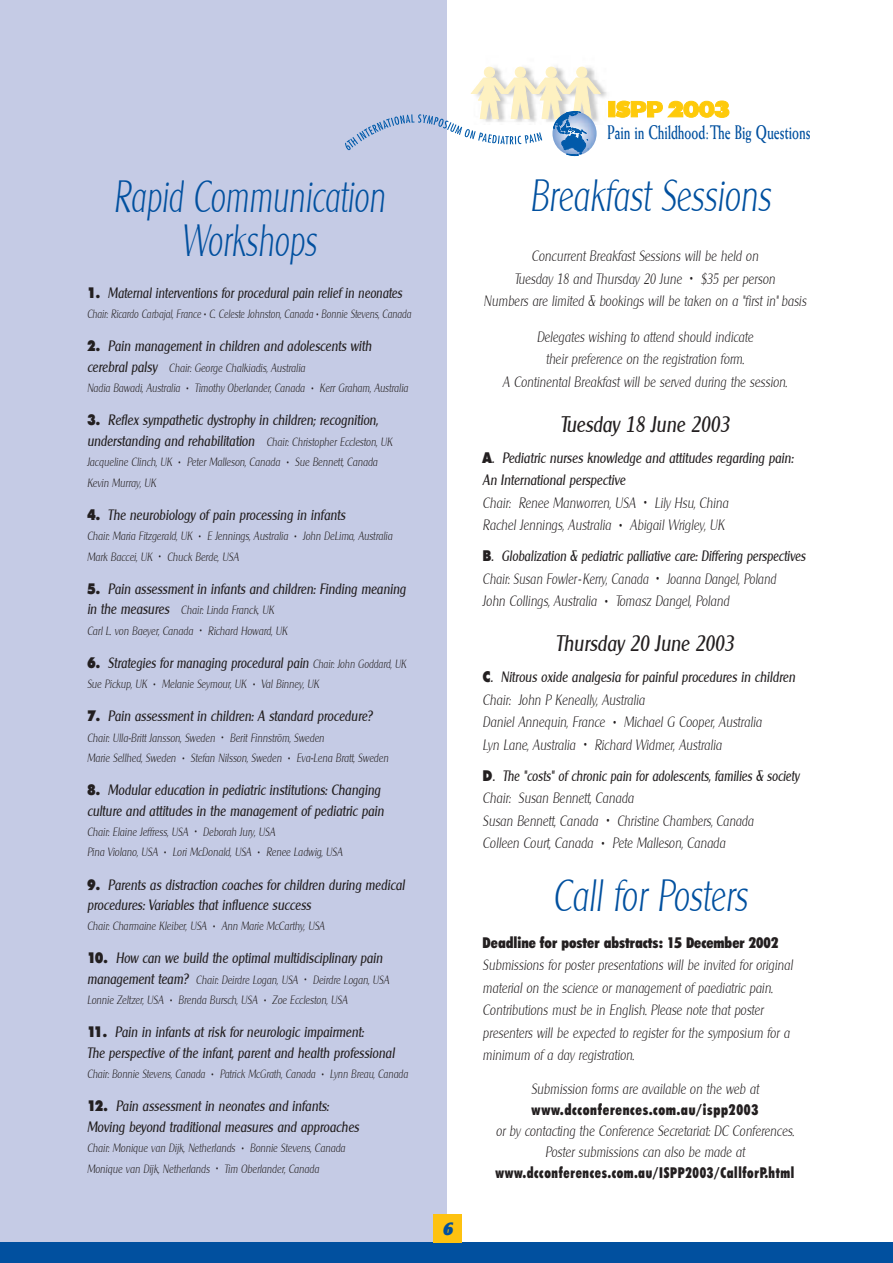
<style>
.page{position:relative;width:893px;height:1263px;background:#fff}
.page>*{position:absolute;margin:0;border:0;box-sizing:border-box;transform-origin:0 0}
.t1{font:italic 300 45px "Clearly Gothic";color:#01509f;scale:.75 1}
.t2{font:italic 300 45px/44.7px "Clearly Gothic";color:#01509f;text-align:center;scale:.7 1}
.t3{font:italic 22.5px "Clearly Gothic";color:#231f20;scale:.85 1}
.t4{font:700 19.8px "Weiss";color:#01509f;scale:.65 1}
.t5{font:italic 800 18px "Clearly Gothic";color:#01509f}
.t6{font:italic 300 15px/22.5px "Clearly Gothic";color:#231f20;scale:.85 1}
.t7{font:italic 15px/20.4px "Clearly Gothic";color:#231f20;scale:.85 1}
.t8{font:italic 300 15px/22.5px "Clearly Gothic";color:#231f20;scale:.82 1}
.t9{font:italic 15px "Clearly Gothic";color:#231f20;scale:.83 1}
.t10{font:italic 15px "Clearly Gothic";color:#231f20;scale:.81 1}
.t11{font:900 condensed 15px "Futura BT";letter-spacing:.05em;color:#231f20;scale:.88 1}
.t12{font:900 condensed 15px "Futura BT";color:#231f20}
.t13{font:900 condensed 15px "Futura BT";letter-spacing:.05em;color:#231f20;scale:.92 1}
.t14{font:italic 300 12px/20.4px "Clearly Gothic";color:#231f20;scale:.85 1}
.t15{font:italic 300 12px "Clearly Gothic";color:#231f20;scale:.8 1}
.t16{font:italic 300 12px "Clearly Gothic";color:#231f20;scale:.83 1}
.s1{font-family:"Futura BT";font-weight:900;font-style:normal}
.s2{font-size:7.5px}
.s3{font-weight:400;font-size:15px}
.s4{font-weight:300;font-size:12px}
.s5{font-size:10.5px}
.s6{font-weight:400}
</style>
<div class="page">
<img style="left:484px;top:66px;width:128px;height:52px">
<div style="left:1px;top:0;width:446px;height:1262px;background:#c5cbe5"></div>
<div style="left:1px;top:1243px;width:891px;height:19px;background:#01509f"></div>
<div style="left:515px;top:67px;width:10px;height:11px;background:#fef1c1;border:1px solid #fef1c1;border-radius:50%"></div>
<div style="left:576px;top:67px;width:11px;height:11px;background:#fef1c1;border:1px solid #fef1c1;border-radius:50%"></div>
<div style="left:484px;top:67px;width:11px;height:11px;background:#fef1c1;border:1px solid #fef1c1;border-radius:50%"></div>
<div style="left:546px;top:67px;width:10px;height:11px;background:#fef1c1;border:1px solid #fef1c1;border-radius:50%"></div>
<div style="left:608px;top:101px;width:7px;height:16px;background:#feca0a;border:1px solid #feca0a"></div>
<div style="left:699px;top:101px;width:15px;height:16px;background:#feca0a;border:1px solid #feca0a;border-radius:50%"></div>
<div style="left:683px;top:101px;width:15px;height:16px;background:#feca0a;border:1px solid #feca0a;border-radius:50%"></div>
<svg style="left:714px;top:101px;width:15px;height:17px"></svg>
<svg style="left:615px;top:101px;width:68px;height:17px"></svg>
<svg style="left:689px;top:106px;width:3px;height:7px"></svg>
<svg style="left:705px;top:106px;width:3px;height:7px"></svg>
<svg style="left:345px;top:77px;width:256px;height:79px"></svg>
<div style="left:433px;top:1215px;width:28px;height:28px;background:#fec210"></div>
<h1 class="t2" style="left:113px;top:175px;width:389px">Rapid Communication<br>Workshops</h1>
<p class="t10" style="left:87px;top:285px;width:390px"><span class="s1">1.</span> Maternal interventions for procedural pain relief in neonates</p>
<p class="t15" style="left:87px;top:308px;width:407px">Chair: Ricardo Carbajal, France <span class="s2">ï</span> C. Celeste Johnston, Canada <span class="s2">ï</span> Bonnie Stevens, Canada</p>
<p class="t7" style="left:87px;top:336px;width:336px"><span class="s1">2.</span> Pain management in children and adolescents with</p>
<p class="t14" style="left:87px;top:358px;width:379px"><span class="s3">cerebral palsy</span> Chair: George Chalkiadis, Australia<br>Nadia Bawadi, Australia <span class="s2">ï</span> Timothy Oberlander, Canada <span class="s2">ï</span> Kerr Graham, Australia</p>
<p class="t7" style="left:87px;top:410px;width:361px"><span class="s1">3.</span> Reflex sympathetic dystrophy in children; recognition, understanding and rehabilitation <span class="s4">Chair: Christopher Eccleston, UK</span></p>
<p class="t14" style="left:87px;top:452px;width:343px">Jacqueline Clinch, UK <span class="s2">ï</span> Peter Malleson, Canada <span class="s2">ï</span> Sue Bennett, Canada<br>Kevin Murray, UK</p>
<p class="t7" style="left:87px;top:505px;width:305px"><span class="s1">4.</span> The neurobiology of pain processing in infants</p>
<p class="t14" style="left:87px;top:526px;width:361px">Chair: Maria Fitzgerald, UK <span class="s2">ï</span> E Jennings, Australia <span class="s2">ï</span> John DeLima, Australia<br>Mark Baccei, UK <span class="s2">ï</span> Chuck Berde, USA</p>
<p class="t7" style="left:87px;top:579px;width:376px"><span class="s1">5.</span> Pain assessment in infants and children: Finding meaning</p>
<p class="t14" style="left:87px;top:600px;width:237px"><span class="s3">in the measures</span> Chair: Linda Franck, UK<br>Carl L. von Baeyer, Canada <span class="s2">ï</span> Richard Howard, UK</p>
<p class="t9" style="left:87px;top:654px;width:386px"><span class="s1">6.</span> Strategies for managing procedural pain <span class="s4">Chair: John Goddard, UK</span></p>
<p class="t14" style="left:87px;top:674px;width:274px">Sue Pickup, UK <span class="s2">ï</span> Melanie Seymour, UK <span class="s2">ï</span> Val Binney, UK</p>
<p class="t7" style="left:87px;top:706px;width:337px"><span class="s1">7.</span> Pain assessment in children: A standard procedure?</p>
<p class="t14" style="left:87px;top:728px;width:356px">Chair: Ulla-Britt Jansson, Sweden <span class="s2">ï</span> Berit Finnstrˆm, Sweden<br>Marie Sellhed, Sweden <span class="s2">ï</span> Stefan Nilsson, Sweden <span class="s2">ï</span> Eva-Lena Bratt, Sweden</p>
<p class="t7" style="left:87px;top:780px;width:351px"><span class="s1">8.</span> Modular education in pediatric institutions: Changing culture and attitudes in the management of pediatric pain</p>
<p class="t14" style="left:87px;top:822px;width:302px">Chair: Elaine Jeffress, USA <span class="s2">ï</span> Deborah Jury, USA<br>Pina Violano, USA <span class="s2">ï</span> Lori McDonald, USA <span class="s2">ï</span> Renee Ladwig, USA</p>
<p class="t7" style="left:87px;top:874px;width:375px"><span class="s1">9.</span> Parents as distraction coaches for children during medical procedures: Variables that influence success</p>
<p class="t14" style="left:87px;top:916px;width:281px">Chair: Charmaine Kleiber, USA <span class="s2">ï</span> Ann Marie McCarthy, USA</p>
<p class="t7" style="left:87px;top:948px;width:349px"><span class="s1">10.</span> How can we build the optimal multidisciplinary pain</p>
<p class="t14" style="left:87px;top:970px;width:357px"><span class="s3">management team?</span> Chair: Deirdre Logan, USA <span class="s2">ï</span> Deirdre Logan, USA<br>Lonnie Zeltzer, USA <span class="s2">ï</span> Brenda Bursch, USA <span class="s2">ï</span> Zoe Eccleston, USA</p>
<p class="t7" style="left:87px;top:1022px;width:363px"><span class="s1">11.</span> Pain in infants at risk for neurologic impairment:<br>The perspective of the infant, parent and health professional</p>
<p class="t16" style="left:87px;top:1068px;width:388px">Chair: Bonnie Stevens, Canada <span class="s2">ï</span> Patrick McGrath, Canada <span class="s2">ï</span> Lynn Breau, Canada</p>
<p class="t7" style="left:87px;top:1096px;width:321px"><span class="s1">12.</span> Pain assessment in neonates and infants:<br>Moving beyond traditional measures and approaches</p>
<p class="t14" style="left:87px;top:1138px;width:305px">Chair: Monique van Dijk, Netherlands <span class="s2">ï</span> Bonnie Stevens, Canada<br>Monique van Dijk, Netherlands <span class="s2">ï</span> Tim Oberlander, Canada</p>
<p class="t5" style="left:442px;top:1218px;width:12px">6</p>
<h3 class="t4" style="left:607px;top:125px;width:314px">Pain in Childhood:The Big Questions</h3>
<h1 class="t1" style="left:529px;top:172px;width:322px">Breakfast Sessions</h1>
<p class="t6" style="left:483px;top:245px;width:381px;text-align:center">Concurrent Breakfast Sessions will be held on<br>Tuesday 18 and Thursday 20 June <span class="s5">ï</span> $35 per person<br>Numbers are limited &amp; bookings will be taken on a "first in" basis</p>
<p class="t6" style="left:502px;top:326px;width:336px;text-align:center">Delegates wishing to attend should indicate<br>their preference on the registration form.<br>A Continental Breakfast will be served during the session.</p>
<h2 class="t3" style="left:560px;top:412px;width:200px">Tuesday 18 June 2003</h2>
<p class="t6" style="left:482px;top:447px;width:367px"><span class="s1">A</span><span class="s6">. Pediatric nurses knowledge and attitudes regarding pain:<br>An International perspective<br></span>Chair: Renee Manworren, USA <span class="s5">ï</span> Lily Hsu, China<br>Rachel Jennings, Australia <span class="s5">ï</span> Abigail Wrigley, UK</p>
<p class="t8" style="left:482px;top:545px;width:395px"><span class="s1">B</span><span class="s6">. Globalization &amp; pediatric palliative care: Differing perspectives<br></span>Chair: Susan Fowler-Kerry, Canada <span class="s5">ï</span> Joanna Dangel, Poland<br>John Collings, Australia <span class="s5">ï</span> Tomasz Dangel, Poland</p>
<h2 class="t3" style="left:556px;top:631px;width:211px">Thursday 20 June 2003</h2>
<p class="t6" style="left:482px;top:666px;width:369px"><span class="s1">C</span><span class="s6">. Nitrous oxide analgesia for painful procedures in children </span>Chair: John P Keneally, Australia<br>Daniel Annequin, France <span class="s5">ï</span> Michael G Cooper, Australia<br>Lyn Lane, Australia <span class="s5">ï</span> Richard Widmer, Australia</p>
<p class="t6" style="left:482px;top:765px;width:374px"><span class="s1">D</span><span class="s6">. The "costs" of chronic pain for adolescents, families &amp; society </span>Chair: Susan Bennett, Canada<br>Susan Bennett, Canada <span class="s5">ï</span> Christine Chambers, Canada<br>Colleen Court, Canada <span class="s5">ï</span> Pete Malleson, Canada</p>
<h1 class="t1" style="left:553px;top:871px;width:260px">Call for Posters</h1>
<p class="t12" style="left:482px;top:936px;width:297px">Deadline for poster abstracts: 15 December 2002</p>
<p class="t6" style="left:482px;top:954px;width:366px">Submissions for poster presentations will be invited for original material on the science or management of paediatric pain.<br>Contributions must be in English. Please note that poster presenters will be expected to register for the symposium for a minimum of a day registration.</p>
<p class="t6" style="left:531px;top:1078px;width:269px">Submission forms are available on the web at</p>
<p class="t13" style="left:531px;top:1103px;width:248px">www.dcconferences.com.au/ispp2003</p>
<p class="t6" style="left:496px;top:1121px;width:352px;line-height:21px;text-align:center">or by contacting the Conference Secretariat: DC Conferences.<br>Poster submissions can also be made at</p>
<p class="t11" style="left:495px;top:1166px;width:341px">www.dcconferences.com.au/ISPP2003/CallforP.html</p>
</div>
